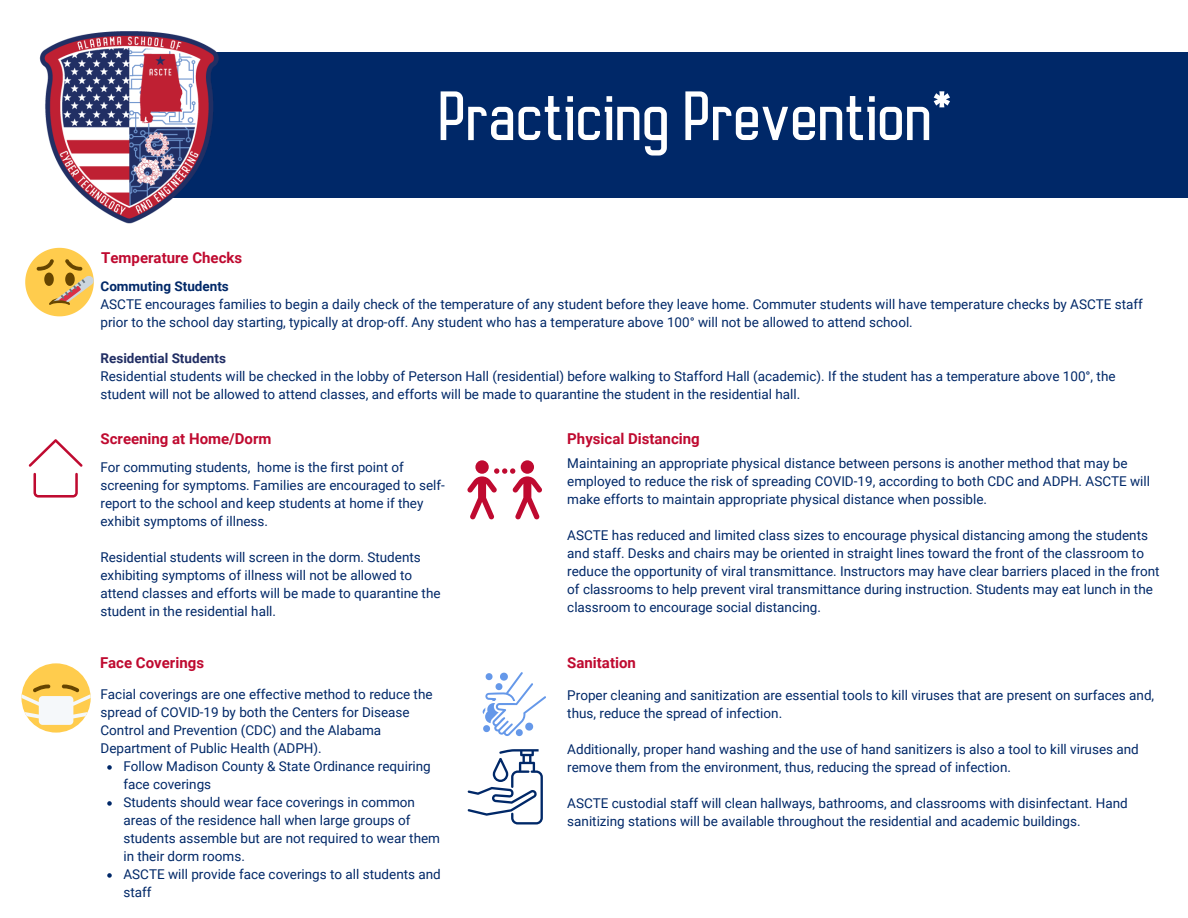
<style>
.page{position:relative;width:1188px;height:918px;background:#fff}
.page>*{position:absolute;margin:0;border:0;box-sizing:border-box;transform-origin:0 0}
.t1{font:700 64.5px "Autobus";color:#fff}
.t2{font:700 15px "Roboto";color:#bf0a30}
.t3{font:13.5px/18px "Roboto";color:#002868}
.t4{font:700 13.5px "Roboto";color:#212e64}
.t5{font:700 13.5px "Roboto";color:#002868}
</style>
<div class="page">
<div style="left:92px;top:52px;width:1096px;height:145px;background:#002868"></div>
<img style="left:39px;top:31px;width:189px;height:193px">
<svg style="left:482px;top:672px;width:64px;height:64px"></svg>
<svg style="left:468px;top:749px;width:75px;height:76px"></svg>
<div style="left:21px;top:663px;width:70px;height:70px;background:#ffcc4d;border-radius:50%"></div>
<svg style="left:21px;top:685px;width:70px;height:40px"></svg>
<div style="left:475px;top:460px;width:14px;height:14px;background:#bf0a30;border-radius:50%"></div>
<div style="left:521px;top:460px;width:13px;height:14px;background:#bf0a30;border-radius:50%"></div>
<svg style="left:467px;top:468px;width:75px;height:52px"></svg>
<svg style="left:107px;top:765px;width:5px;height:5px"></svg>
<svg style="left:107px;top:801px;width:5px;height:5px"></svg>
<svg style="left:107px;top:873px;width:5px;height:5px"></svg>
<svg style="left:29px;top:439px;width:54px;height:28px"></svg>
<svg style="left:33px;top:473px;width:45px;height:25px"></svg>
<svg style="left:25px;top:248px;width:69px;height:68px"></svg>
<p class="t2" style="left:101px;top:249px;width:143px">Temperature Checks</p>
<h1 class="t1" style="left:438px;top:92px;width:516px">Practicing Prevention*</h1>
<p class="t5" style="left:101px;top:279px;width:130px">Commuting Students</p>
<p class="t3" style="left:101px;top:296px;width:1044px">ASCTE encourages families to begin a daily check of the temperature of any student before they leave home. Commuter students will have temperature checks by ASCTE staff prior to the school day starting, typically at drop-off. Any student who has a temperature above 100° will not be allowed to attend school.</p>
<p class="t4" style="left:101px;top:351px;width:127px">Residential Students</p>
<p class="t3" style="left:101px;top:368px;width:1017px">Residential students will be checked in the lobby of Peterson Hall (residential) before walking to Stafford Hall (academic). If the student has a temperature above 100°, the student will not be allowed to attend classes, and efforts will be made to quarantine the student in the residential hall.</p>
<p class="t2" style="left:101px;top:430px;width:173px">Screening at Home/Dorm</p>
<p class="t3" style="left:101px;top:459px;width:346px">For commuting students, home is the first point of screening for symptoms. Families are encouraged to self&shy;report to the school and keep students at home if they exhibit symptoms of illness.</p>
<p class="t3" style="left:101px;top:549px;width:342px">Residential students will screen in the dorm. Students exhibiting symptoms of illness will not be allowed to attend classes and efforts will be made to quarantine the student in the residential hall.</p>
<p class="t2" style="left:567px;top:430px;width:134px">Physical Distancing</p>
<p class="t3" style="left:567px;top:455px;width:584px">Maintaining an appropriate physical distance between persons is another method that may be employed to reduce the risk of spreading COVID-19, according to both CDC and ADPH. ASCTE will make efforts to maintain appropriate physical distance when possible.</p>
<p class="t3" style="left:567px;top:527px;width:594px">ASCTE has reduced and limited class sizes to encourage physical distancing among the students and staff. Desks and chairs may be oriented in straight lines toward the front of the classroom to reduce the opportunity of viral transmittance. Instructors may have clear barriers placed in the front of classrooms to help prevent viral transmittance during instruction. Students may eat lunch in the classroom to encourage social distancing.</p>
<p class="t2" style="left:100px;top:654px;width:105px">Face Coverings</p>
<p class="t2" style="left:567px;top:654px;width:70px">Sanitation</p>
<p class="t3" style="left:101px;top:685px;width:334px">Facial coverings are one effective method to reduce the spread of COVID-19 by both the Centers for Disease Control and Prevention (CDC) and the Alabama Department of Public Health (ADPH).</p>
<p class="t3" style="left:123px;top:757px;width:319px">Follow Madison County &amp; State Ordinance requiring face coverings<br>Students should wear face coverings in common areas of the residence hall when large groups of students assemble but are not required to wear them in their dorm rooms.<br>ASCTE will provide face coverings to all students and staff</p>
<p class="t3" style="left:567px;top:687px;width:589px">Proper cleaning and sanitization are essential tools to kill viruses that are present on surfaces and, thus, reduce the spread of infection.</p>
<p class="t3" style="left:567px;top:741px;width:573px">Additionally, proper hand washing and the use of hand sanitizers is also a tool to kill viruses and remove them from the environment, thus, reducing the spread of infection.</p>
<p class="t3" style="left:567px;top:795px;width:562px">ASCTE custodial staff will clean hallways, bathrooms, and classrooms with disinfectant. Hand sanitizing stations will be available throughout the residential and academic buildings.</p>
</div>
